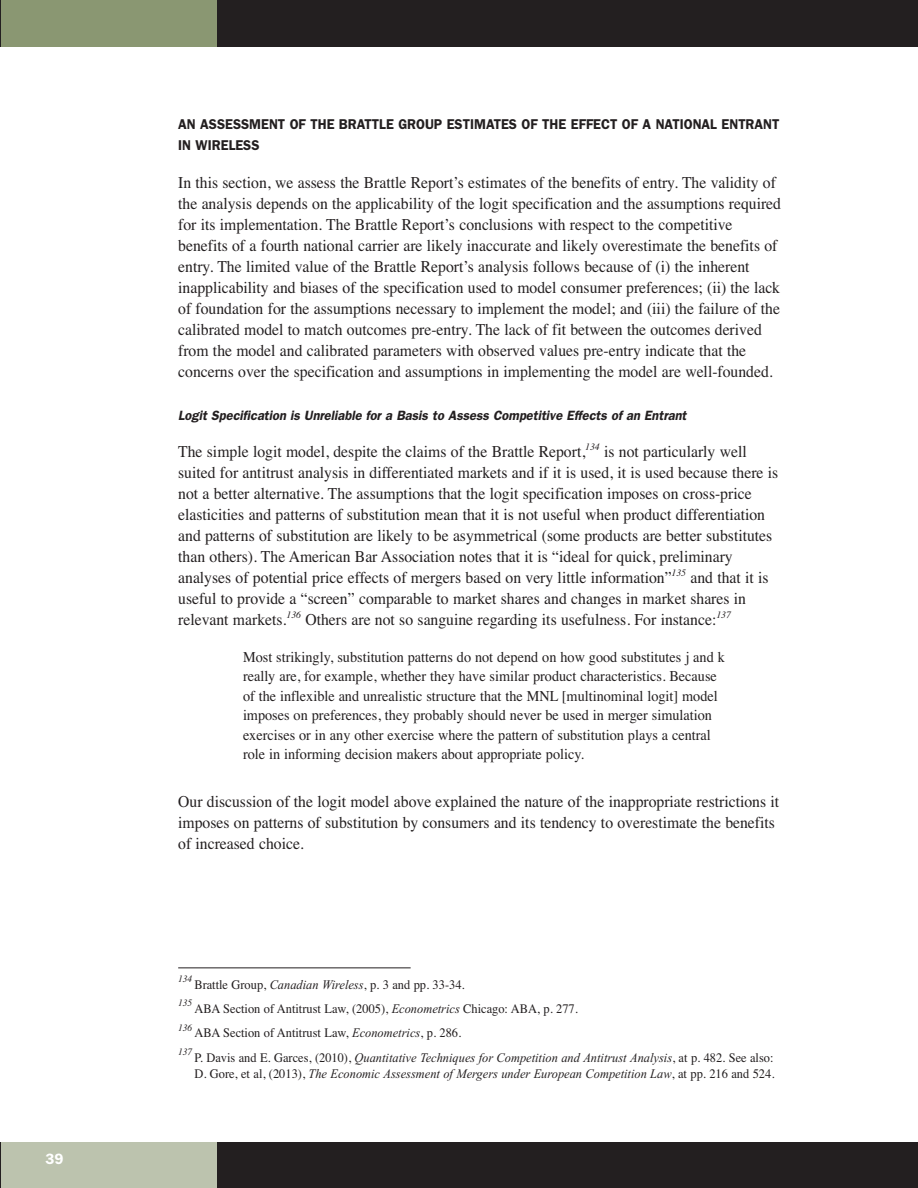
<style>
.page{position:relative;width:918px;height:1188px;background:#fff}
.page>*{position:absolute;margin:0;border:0;box-sizing:border-box;transform-origin:0 0}
.t1{font:16.5px/21px "Times";color:#231f20;scale:.95 1}
.t2{font:15px/19.5px "Times";color:#231f20;scale:.95 1}
.t3{font:600 15px "Franklin Gothic";color:#fff}
.t4{font:600 14.25px/21.8px "Franklin Gothic";color:#231f20;scale:.95 1}
.t5{font:italic 600 13.5px "Franklin Gothic";color:#231f20;scale:.95 1}
.t6{font:italic 13.05px/15.8px "Times New Roman";color:#231f20;scale:.95 1}
.t7{font:13.05px "Times";color:#231f20;scale:.95 1}
.t8{font:italic 9.75px "Times";color:#231f20;scale:.96 1}
.s1{font-family:"Times New Roman";font-style:italic}
.s2{font-family:"Times";font-style:normal}
</style>
<div class="page">
<hr style="left:178px;top:968px;width:233px;height:1px;background:#231f20">
<div style="left:217px;top:1143px;width:701px;height:45px;background:#231f20"></div>
<div style="left:0;top:1143px;width:217px;height:45px;background:#bcc3ae"></div>
<div style="left:217px;top:0;width:701px;height:47px;background:#231f20"></div>
<div style="left:0;top:0;width:217px;height:47px;background:#8a9772"></div>
<hr style="left:0;top:1143px;width:1px;height:45px;background:#231f20">
<hr style="left:0;top:0;width:1px;height:47px;background:#231f20">
<p class="t3" style="left:45px;top:1153px;width:19px">39</p>
<p class="t4" style="left:178px;top:114px;width:634px">AN ASSESSMENT OF THE BRATTLE GROUP ESTIMATES OF THE EFFECT OF A NATIONAL ENTRANT<br>IN WIRELESS</p>
<p class="t1" style="left:178px;top:173px;width:636px">In this section, we assess the Brattle Report’s estimates of the benefits of entry. The validity of the analysis depends on the applicability of the logit specification and the assumptions required for its implementation. The Brattle Report’s conclusions with respect to the competitive benefits of a fourth national carrier are likely inaccurate and likely overestimate the benefits of entry. The limited value of the Brattle Report’s analysis follows because of (i) the inherent inapplicability and biases of the specification used to model consumer preferences; (ii) the lack of foundation for the assumptions necessary to implement the model; and (iii) the failure of the calibrated model to match outcomes pre-entry. The lack of fit between the outcomes derived from the model and calibrated parameters with observed values pre-entry indicate that the concerns over the specification and assumptions in implementing the model are well-founded.</p>
<p class="t5" style="left:178px;top:411px;width:539px">Logit Specification is Unreliable for a Basis to Assess Competitive Effects of an Entrant</p>
<p class="t1" style="left:178px;top:443px;width:633px">The simple logit model, despite the claims of the Brattle Report,<sup>134</sup> is not particularly well suited for antitrust analysis in differentiated markets and if it is used, it is used because there is not a better alternative. The assumptions that the logit specification imposes on cross-price elasticities and patterns of substitution mean that it is not useful when product differentiation and patterns of substitution are likely to be asymmetrical (some products are better substitutes than others). The American Bar Association notes that it is “ideal for quick, preliminary analyses of potential price effects of mergers based on very little information”<sup>135</sup> and that it is useful to provide a “screen” comparable to market shares and changes in market shares in relevant markets.<sup>136</sup> Others are not so sanguine regarding its usefulness. For instance:<sup>137</sup></p>
<p class="t2" style="left:243px;top:648px;width:509px">Most strikingly, substitution patterns do not depend on how good substitutes j and k really are, for example, whether they have similar product characteristics. Because of the inflexible and unrealistic structure that the MNL [multinominal logit] model imposes on preferences, they probably should never be used in merger simulation exercises or in any other exercise where the pattern of substitution plays a central role in informing decision makers about appropriate policy.</p>
<p class="t1" style="left:178px;top:793px;width:634px">Our discussion of the logit model above explained the nature of the inappropriate restrictions it imposes on patterns of substitution by consumers and its tendency to overestimate the benefits of increased choice.</p>
<p class="t8" style="left:178px;top:975px;width:16px">134</p>
<p class="t7" style="left:194px;top:979px;width:286px">Brattle Group, <span class="s1">Canadian Wireless</span>, p. 3 and pp. 33-34.</p>
<p class="t8" style="left:178px;top:1000px;width:16px">135</p>
<p class="t7" style="left:194px;top:1004px;width:405px">ABA Section of Antitrust Law, (2005), <span class="s1">Econometrics</span> Chicago: ABA, p. 277.</p>
<p class="t8" style="left:178px;top:1024px;width:16px">136</p>
<p class="t7" style="left:194px;top:1028px;width:282px">ABA Section of Antitrust Law, <span class="s1">Econometrics</span>, p. 286.</p>
<p class="t8" style="left:178px;top:1048px;width:16px">137</p>
<p class="t6" style="left:194px;top:1051px;width:612px"><span class="s2">P. Davis and E. Garces, (2010),</span> Quantitative Techniques for Competition and Antitrust Analysis<span class="s2">, at p. 482. See also:<br>D. Gore, et al, (2013),</span> The Economic Assessment of Mergers under European Competition Law<span class="s2">, at pp. 216 and 524.</span></p>
</div>
